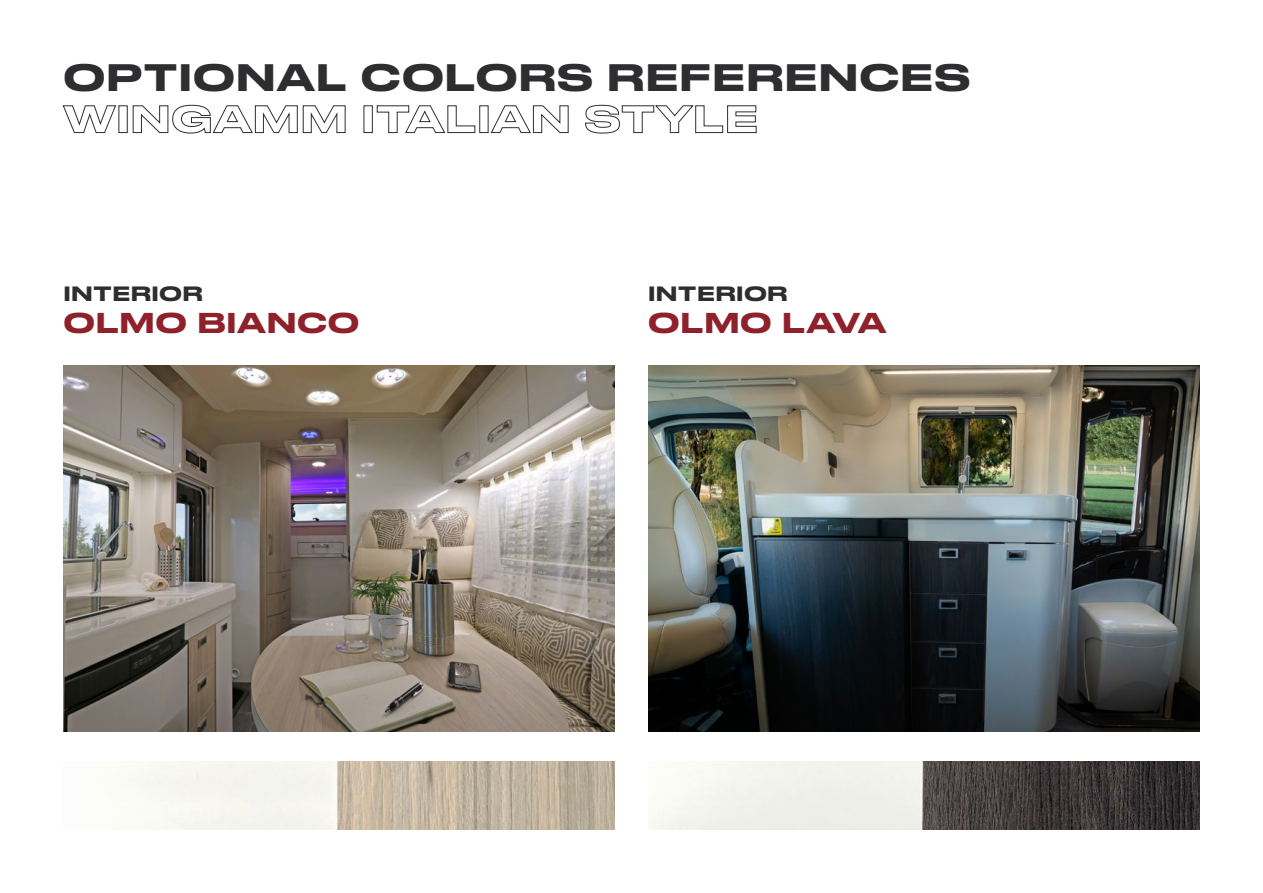
<style>
.page{position:relative;width:1263px;height:893px;background:#fff}
.page>*{position:absolute;margin:0;border:0;box-sizing:border-box;transform-origin:0 0}
.t1{font:500 expanded 36px/42px "Druk";letter-spacing:.05em;color:#2e2d2f}
.t2{font:500 expanded 27px "Druk";letter-spacing:.05em;color:#8f212a}
.t3{font:500 expanded 19.5px "Druk";letter-spacing:.05em;color:#2e2d2f}
</style>
<div class="page">
<img style="left:648px;top:366px;width:551px;height:365px">
<img style="left:648px;top:761px;width:551px;height:68px">
<img style="left:64px;top:366px;width:550px;height:365px">
<img style="left:108px;top:761px;width:506px;height:68px">
<p class="t1" style="left:64px;top:53px;width:908px">OPTIONAL COLORS REFERENCES<br>WINGAMM ITALIAN STYLE</p>
<p class="t3" style="left:64px;top:278px;width:140px">INTERIOR</p>
<p class="t2" style="left:64px;top:301px;width:297px">OLMO BIANCO</p>
<p class="t3" style="left:648px;top:278px;width:140px">INTERIOR</p>
<p class="t2" style="left:648px;top:301px;width:239px">OLMO LAVA</p>
</div>
